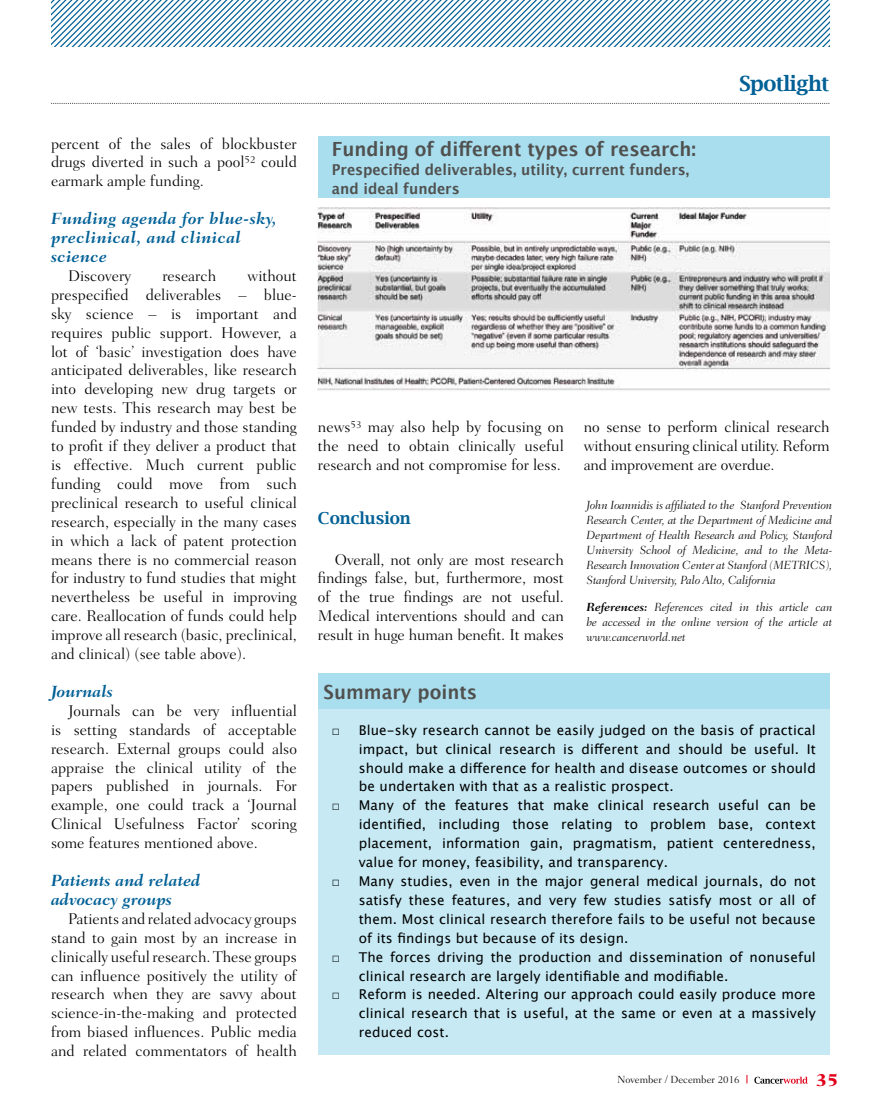
<style>
.page{position:relative;width:872px;height:1106px;background:#fff}
.page>*{position:absolute;margin:0;border:0;box-sizing:border-box;transform-origin:0 0}
.t1{font:600 21px "Lucida Bright";letter-spacing:-.025em;color:#006096}
.t2{font:700 19.5px "Lucida Grande";color:#50514f;scale:.94 1}
.t3{font:800 18px "Fairfield LH";color:#e2001a}
.t4{font:italic 700 16.5px/18.9px "Fairfield LH";letter-spacing:.02em;color:#006096}
.t5{font:italic 700 16.5px/18.9px "Fairfield LH";color:#006096}
.t6{font:600 16.5px "Lucida Bright";color:#006096}
.t7{font:300 15.75px/18.9px "Fairfield LH";color:#000;text-align:justify}
.t8{font:700 15px/18.9px "Lucida Grande";color:#50514f;scale:.94 1}
.t9{font:13.5px/18.9px "Lucida Grande";letter-spacing:.01em;color:#000;text-align:justify}
.t10{font:italic 300 12px/15px "Fairfield LH";letter-spacing:-.01em;color:#000;text-align:justify}
.t11{font:300 10.5px "Fairfield LH";color:#000}
.s1{font-weight:700}
.s2{font-family:"Arial"}
</style>
<div class="page">
<svg style="left:754px;top:1076px;width:53px;height:7px"></svg>
<div style="left:318px;top:708px;width:511px;height:346px;background:#c6e9f4"></div>
<div style="left:318px;top:673px;width:511px;height:35px;background:#a9deef"></div>
<img style="left:318px;top:207px;width:511px;height:184px">
<div style="left:318px;top:136px;width:511px;height:62px;background:#a9deef"></div>
<svg style="left:51px;top:103px;width:778px;height:1px"></svg>
<svg style="left:51px;top:0;width:778px;height:47px"></svg>
<p class="t7" style="left:51px;top:134px;width:247px">percent of the sales of blockbuster drugs diverted in such a pool<sup>52</sup> could earmark ample funding.</p>
<p class="t4" style="left:51px;top:209px;width:227px">Funding agenda for blue-sky, preclinical, and clinical science</p>
<p class="t7" style="left:68px;top:266px;width:64px">Discovery</p>
<p class="t7" style="left:162px;top:266px;width:55px">research</p>
<p class="t7" style="left:51px;top:266px;width:247px;text-indent:196px">without prespecified deliverables – blue&shy;sky science – is important and requires public support. However, a lot of ‘basic’ investigation does have anticipated deliverables, like research into developing new drug targets or new tests. This research may best be funded by industry and those standing to profit if they deliver a product that is effective. Much current public funding could move from such preclinical research to useful clinical research, especially in the many cases in which a lack of patent protection means there is no commercial reason for industry to fund studies that might nevertheless be useful in improving care. Reallocation of funds could help improve all research (basic, preclinical, and clinical) (see table above).</p>
<p class="t5" style="left:51px;top:682px;width:64px">Journals</p>
<p class="t7" style="left:51px;top:701px;width:247px;text-indent:17px">Journals can be very influential is setting standards of acceptable research. External groups could also appraise the clinical utility of the papers published in journals. For example, one could track a ‘Journal Clinical Usefulness Factor’ scoring some features mentioned above.</p>
<p class="t5" style="left:51px;top:871px;width:151px">Patients and related advocacy groups</p>
<p class="t7" style="left:51px;top:909px;width:247px;text-indent:17px">Patients and related advocacy groups stand to gain most by an increase in clinically useful research. These groups can influence positively the utility of research when they are savvy about science-in-the-making and protected from biased influences. Public media and related commentators of health</p>
<p class="t2" style="left:332px;top:133px;width:389px">Funding of different types of research:</p>
<p class="t8" style="left:332px;top:160px;width:382px">Prespecified deliverables, utility, current funders, and ideal funders</p>
<h1 class="t1" style="left:739px;top:71px;width:92px">Spotlight</h1>
<p class="t7" style="left:318px;top:417px;width:247px">news<sup>53</sup> may also help by focusing on the need to obtain clinically useful research and not compromise for less.</p>
<p class="t6" style="left:318px;top:508px;width:94px">Conclusion</p>
<p class="t7" style="left:318px;top:550px;width:247px;text-indent:17px">Overall, not only are most research findings false, but, furthermore, most of the true findings are not useful.<br>Medical interventions should and can result in huge human benefit. It makes</p>
<p class="t2" style="left:324px;top:676px;width:165px">Summary points</p>
<p class="t7" style="left:584px;top:417px;width:247px">no sense to perform clinical research without ensuring clinical utility. Reform and improvement are overdue.</p>
<p class="t10" style="left:586px;top:497px;width:247px">John Ioannidis is affiliated to the Stanford Prevention Research Center, at the Department of Medicine and Department of Health Research and Policy, Stanford University School of Medicine, and to the Meta-Research Innovation Center at Stanford (METRICS), Stanford University, Palo Alto, California</p>
<p class="t10" style="left:586px;top:599px;width:247px"><span class="s1">References:</span> References cited in this article can be accessed in the online version of the article at www.cancerworld.net</p>
<p class="t9" style="left:359px;top:720px;width:458px;text-indent:-27px"><span class="s2">□</span> Blue-sky research cannot be easily judged on the basis of practical impact, but clinical research is different and should be useful. It should make a difference for health and disease outcomes or should be undertaken with that as a realistic prospect.</p>
<p class="t9" style="left:359px;top:796px;width:458px;text-indent:-27px"><span class="s2">□</span> Many of the features that make clinical research useful can be identified, including those relating to problem base, context placement, information gain, pragmatism, patient centeredness, value for money, feasibility, and transparency.</p>
<p class="t9" style="left:359px;top:871px;width:458px;text-indent:-27px"><span class="s2">□</span> Many studies, even in the major general medical journals, do not satisfy these features, and very few studies satisfy most or all of them. Most clinical research therefore fails to be useful not because of its findings but because of its design.</p>
<p class="t9" style="left:359px;top:947px;width:458px;text-indent:-27px"><span class="s2">□</span> The forces driving the production and dissemination of nonuseful clinical research are largely identifiable and modifiable.</p>
<p class="t9" style="left:359px;top:985px;width:458px;text-indent:-27px"><span class="s2">□</span> Reform is needed. Altering our approach could easily produce more clinical research that is useful, at the same or even at a massively reduced cost.</p>
<p class="t11" style="left:617px;top:1073px;width:124px">November / December 2016</p>
<p class="t3" style="left:815px;top:1069px;width:24px">35</p>
</div>
